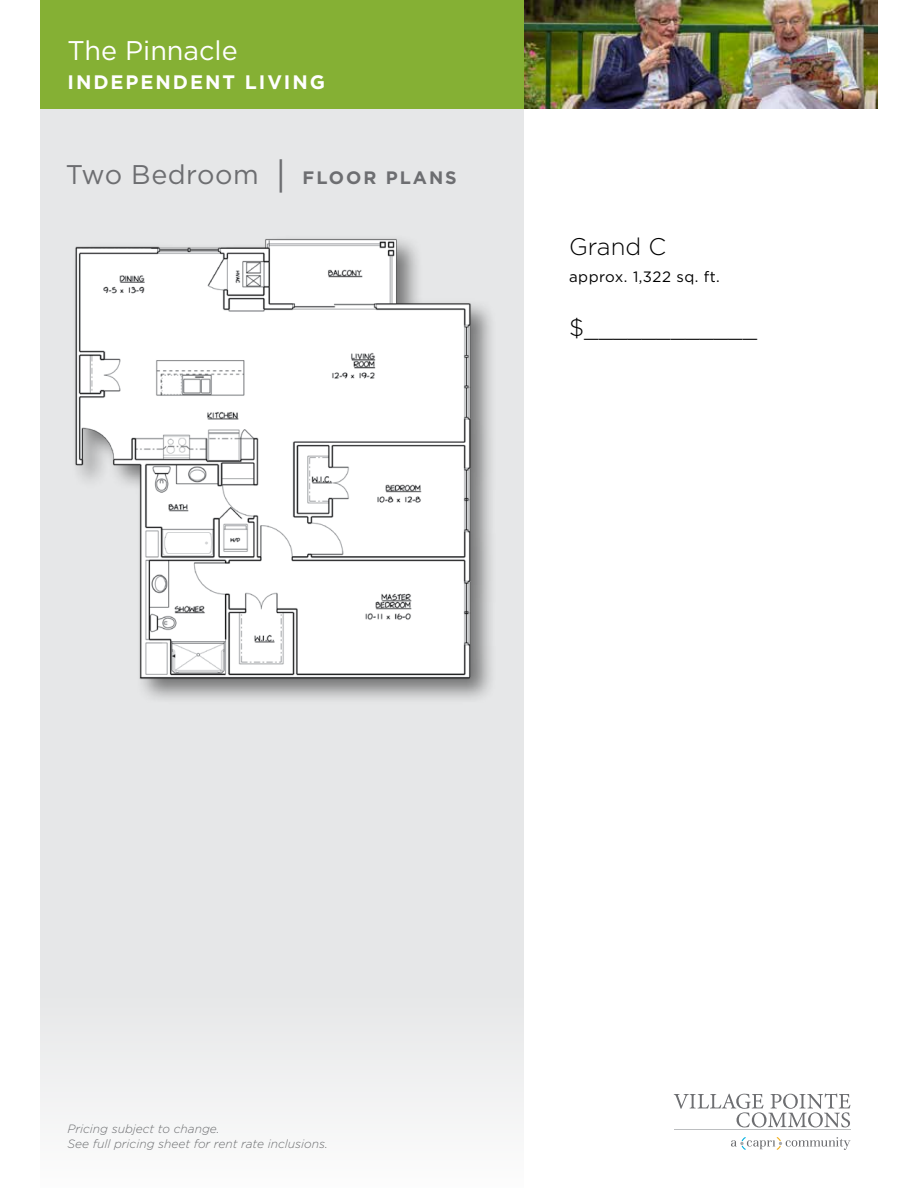
<style>
.page{position:relative;width:918px;height:1188px;background:#fff}
.page>*{position:absolute;margin:0;border:0;box-sizing:border-box;transform-origin:0 0}
.t1{font:27px "Gotham";letter-spacing:.02em;color:#6d6e71}
.t2{font:27px "Gotham";color:#fff}
.t3{font:300 24px "Gotham";color:#000}
.t4{font:700 19.5px "Gotham";letter-spacing:.1em;color:#fff}
.t5{font:15px "Gotham";letter-spacing:.03em;color:#000}
.t6{font:italic 300 12px/14.4px "Gotham";color:#6d6e71}
.s1{font-size:36px}
.s2{font-weight:700;font-size:18px}
</style>
<div class="page">
<div style="left:40px;top:0;width:484px;height:1188px;background:#e6e7e8"></div>
<div style="left:70px;top:234px;width:427px;height:472px;background:#000;opacity:.5"></div>
<img style="left:70px;top:234px;width:409px;height:451px">
<img style="left:524px;top:0;width:354px;height:109px">
<div style="left:40px;top:0;width:484px;height:109px;background:#85b034"></div>
<svg style="left:731px;top:1137px;width:119px;height:13px"></svg>
<hr style="left:674px;top:1130px;width:176px;height:1px;background:#bcbec0">
<svg style="left:674px;top:1094px;width:176px;height:33px"></svg>
<h1 class="t2" style="left:68px;top:33px;width:172px">The Pinnacle</h1>
<h3 class="t4" style="left:68px;top:69px;width:259px">INDEPENDENT LIVING</h3>
<h1 class="t1" style="left:66px;top:157px;width:392px">Two Bedroom <span class="s1">|</span> <span class="s2">FLOOR PLANS</span></h1>
<h2 class="t3" style="left:569px;top:231px;width:99px">Grand C</h2>
<p class="t5" style="left:569px;top:267px;width:152px">approx. 1,322 sq. ft.</p>
<h2 class="t3" style="left:569px;top:312px;width:189px">$____________</h2>
<p class="t6" style="left:68px;top:1121px;width:262px">Pricing subject to change.<br>See full pricing sheet for rent rate inclusions.</p>
</div>
